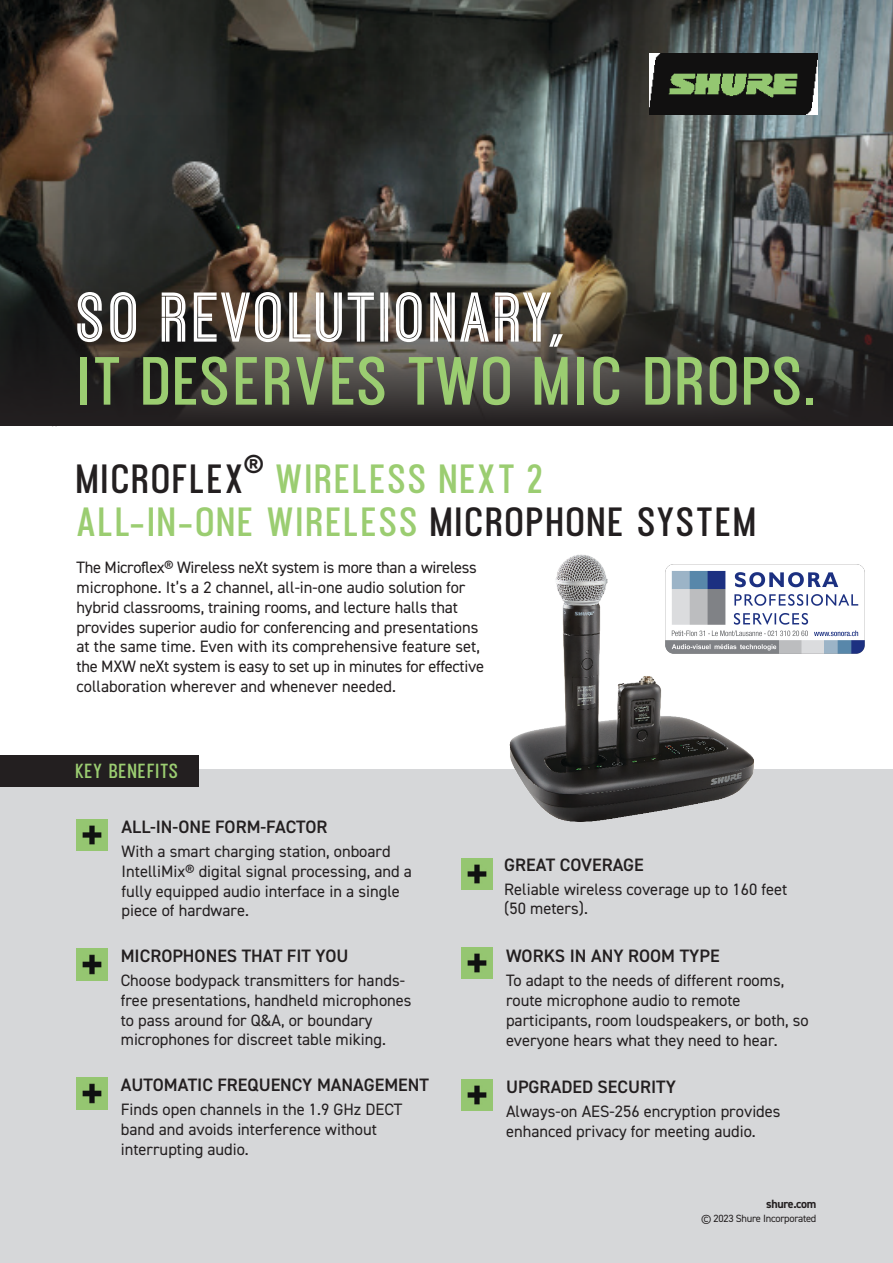
<style>
.page{position:relative;width:893px;height:1263px;background:#fff}
.page>*{position:absolute;margin:0;border:0;box-sizing:border-box;transform-origin:0 0}
.t1{font:700 60px "Ostrich Proper";letter-spacing:-.005em;color:#9bcd71}
.t2{font:60px "Ostrich Proper Inline Open";letter-spacing:.045em;color:#fff}
.Fließtext_10_pt{font:700 36px "Ostrich Proper";letter-spacing:.015em;color:#9bcd71}
._10_pt{font:600 18px "DIN2014";color:#231f20}
.Application_Header{font:700 18px "Ostrich Proper";letter-spacing:-.01em;color:#9bcd71}
._10_pt-2{font:16.5px/19.8px "DIN2014";color:#231f20}
.t3{font:700 12px "DIN2014";letter-spacing:-.025em;color:#231f20}
.t4{font:10.5px "DIN2014";letter-spacing:-.025em;color:#231f20}
.s1{color:#231f20}
</style>
<div class="page">
<div style="left:0;top:770px;width:893px;height:493px;background:#d6d7d9"></div>
<div style="left:0;top:755px;width:198px;height:31px;background:#231f20"></div>
<img style="left:0;top:0;width:893px;height:115px">
<svg style="left:0;top:115px;width:893px;height:310px"></svg>
<img style="left:484px;top:554px;width:290px;height:268px">
<img style="left:77px;top:819px;width:31px;height:32px">
<img style="left:77px;top:949px;width:31px;height:31px">
<img style="left:77px;top:1078px;width:31px;height:31px">
<img style="left:461px;top:858px;width:32px;height:31px">
<img style="left:461px;top:947px;width:32px;height:32px">
<img style="left:461px;top:1079px;width:32px;height:32px">
<img style="left:649px;top:53px;width:168px;height:62px">
<img style="left:665px;top:565px;width:200px;height:88px">
<p class="t2" style="left:77px;top:281px;width:489px">SO REVOLUTIONARY,</p>
<p class="t1" style="left:77px;top:343px;width:741px">IT DESERVES TWO MIC DROPS.</p>
<p class="Fließtext_10_pt" style="left:77px;top:456px;width:469px"><span class="s1">MICROFLEX</span><sup>®</sup> WIRELESS NEXT 2</p>
<p class="Fließtext_10_pt" style="left:77px;top:499px;width:682px">ALL-IN-ONE WIRELESS <span class="s1">MICROPHONE SYSTEM</span></p>
<p class="_10_pt-2" style="left:77px;top:557px;width:409px">The Microflex® Wireless neXt system is more than a wireless microphone. It’s a 2 channel, all-in-one audio solution for hybrid classrooms, training rooms, and lecture halls that provides superior audio for conferencing and presentations at the same time. Even with its comprehensive feature set, the MXW neXt system is easy to set up in minutes for effective collaboration wherever and whenever needed.</p>
<p class="Application_Header" style="left:75px;top:759px;width:105px">KEY BENEFITS</p>
<p class="_10_pt" style="left:122px;top:815px;width:208px">ALL-IN-ONE FORM-FACTOR</p>
<p class="_10_pt-2" style="left:122px;top:841px;width:292px">With a smart charging station, onboard IntelliMix® digital signal processing, and a fully equipped audio interface in a single piece of hardware.</p>
<p class="_10_pt" style="left:121px;top:944px;width:229px">MICROPHONES THAT FIT YOU</p>
<p class="_10_pt-2" style="left:121px;top:970px;width:292px">Choose bodypack transmitters for hands&shy;free presentations, handheld microphones to pass around for Q&amp;A, or boundary microphones for discreet table miking.</p>
<p class="_10_pt" style="left:121px;top:1073px;width:310px">AUTOMATIC FREQUENCY MANAGEMENT</p>
<p class="_10_pt-2" style="left:121px;top:1099px;width:283px">Finds open channels in the 1.9 GHz DECT band and avoids interference without interrupting audio.</p>
<p class="_10_pt" style="left:504px;top:852px;width:141px">GREAT COVERAGE</p>
<p class="_10_pt-2" style="left:504px;top:879px;width:285px">Reliable wireless coverage up to 160 feet (50 meters).</p>
<p class="_10_pt" style="left:506px;top:944px;width:215px">WORKS IN ANY ROOM TYPE</p>
<p class="_10_pt-2" style="left:506px;top:970px;width:304px">To adapt to the needs of different rooms, route microphone audio to remote participants, room loudspeakers, or both, so everyone hears what they need to hear.</p>
<p class="_10_pt" style="left:506px;top:1075px;width:172px">UPGRADED SECURITY</p>
<p class="_10_pt-2" style="left:506px;top:1101px;width:276px">Always-on AES-256 encryption provides enhanced privacy for meeting audio.</p>
<p class="t3" style="left:766px;top:1196px;width:52px">shure.com</p>
<p class="t4" style="left:701px;top:1212px;width:117px">© 2023 Shure Incorporated</p>
</div>
